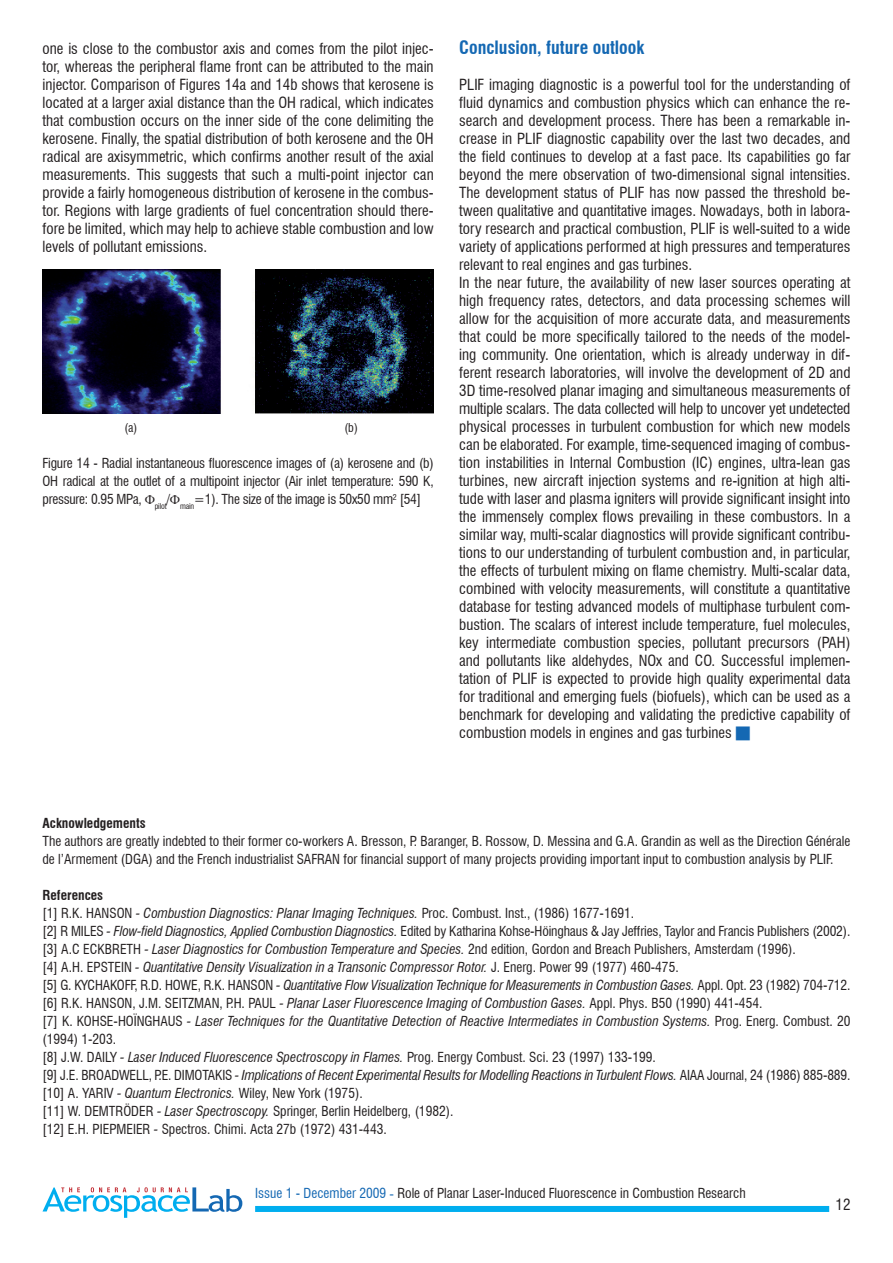
<style>
.page{position:relative;width:893px;height:1263px;background:#fff}
.page>*{position:absolute;margin:0;border:0;box-sizing:border-box;transform-origin:0 0}
.t1{font:700 condensed 18px "Swiss 721 BT";color:#1468b3}
.t2{font:condensed 15px/18px "Swiss 721 BT";color:#231f20;text-align:justify}
.t3{font:condensed 13.5px/18px "Swiss 721 BT";color:#231f20}
.t4{font:italic condensed 13.5px "Swiss 721 BT";color:#231f20}
.t5{font:700 condensed 13.5px "Swiss 721 BT";color:#231f20}
.t6{font:condensed 12px "Swiss 721 BT";color:#231f20}
.s1{color:#1468b3}
.s2{font-style:normal}
.s3{font-style:italic}
.s4{font-family:"Times New Roman";font-stretch:normal;color:#1468b3}
</style>
<div class="page">
<div style="left:255px;top:1206px;width:574px;height:6px;background:#00aeef"></div>
<svg style="left:43px;top:1187px;width:199px;height:31px"></svg>
<img style="left:43px;top:270px;width:391px;height:144px">
<p class="t2" style="left:43px;top:40px;width:393px">one is close to the combustor axis and comes from the pilot injec&shy;tor, whereas the peripheral flame front can be attributed to the main injector. Comparison of Figures 14a and 14b shows that kerosene is located at a larger axial distance than the OH radical, which indicates that combustion occurs on the inner side of the cone delimiting the kerosene. Finally, the spatial distribution of both kerosene and the OH radical are axisymmetric, which confirms another result of the axial measurements. This suggests that such a multi-point injector can provide a fairly homogeneous distribution of kerosene in the combus&shy;tor. Regions with large gradients of fuel concentration should there&shy;fore be limited, which may help to achieve stable combustion and low levels of pollutant emissions.</p>
<p class="t1" style="left:459px;top:37px;width:187px">Conclusion, future outlook</p>
<p class="t2" style="left:459px;top:76px;width:393px;text-align:left">PLIF imaging diagnostic is a powerful tool for the understanding of fluid dynamics and combustion physics which can enhance the re&shy;search and development process. There has been a remarkable in&shy;crease in PLIF diagnostic capability over the last two decades, and the field continues to develop at a fast pace. Its capabilities go far beyond the mere observation of two-dimensional signal intensities.<br>The development status of PLIF has now passed the threshold be&shy;tween qualitative and quantitative images. Nowadays, both in labora&shy;tory research and practical combustion, PLIF is well-suited to a wide variety of applications performed at high pressures and temperatures relevant to real engines and gas turbines.<br>In the near future, the availability of new laser sources operating at high frequency rates, detectors, and data processing schemes will allow for the acquisition of more accurate data, and measurements that could be more specifically tailored to the needs of the model&shy;ing community. One orientation, which is already underway in dif&shy;ferent research laboratories, will involve the development of 2D and 3D time-resolved planar imaging and simultaneous measurements of multiple scalars. The data collected will help to uncover yet undetected physical processes in turbulent combustion for which new models can be elaborated. For example, time-sequenced imaging of combus&shy;tion instabilities in Internal Combustion (IC) engines, ultra-lean gas turbines, new aircraft injection systems and re-ignition at high alti&shy;tude with laser and plasma igniters will provide significant insight into the immensely complex flows prevailing in these combustors. In a similar way, multi-scalar diagnostics will provide significant contribu&shy;tions to our understanding of turbulent combustion and, in particular, the effects of turbulent mixing on flame chemistry. Multi-scalar data, combined with velocity measurements, will constitute a quantitative database for testing advanced models of multiphase turbulent com&shy;bustion. The scalars of interest include temperature, fuel molecules, key intermediate combustion species, pollutant precursors (PAH) and pollutants like aldehydes, NOx and CO. Successful implemen&shy;tation of PLIF is expected to provide high quality experimental data for traditional and emerging fuels (biofuels), which can be used as a benchmark for developing and validating the predictive capability of combustion models in engines and gas turbines <span class="s1">■</span></p>
<p class="t6" style="left:124px;top:420px;width:15px">(a)</p>
<p class="t6" style="left:344px;top:420px;width:15px">(b)</p>
<p class="t3" style="left:43px;top:454px;width:393px;text-align:justify">Figure 14 - Radial instantaneous fluorescence images of (a) kerosene and (b)<br>OH radical at the outlet of a multipoint injector (Air inlet temperature: 590 K, pressure: 0.95 MPa, <sub>pilot</sub>/ <sub>main</sub>=1). The size of the image is 50x50 mm<sup>2</sup> [54]</p>
<p class="t5" style="left:43px;top:815px;width:105px">Acknowledgements</p>
<p class="t3" style="left:43px;top:832px;width:809px">The authors are greatly indebted to their former co-workers A. Bresson, P. Baranger, B. Rossow, D. Messina and G.A. Grandin as well as the Direction Générale de l’Armement (DGA) and the French industrialist SAFRAN for financial support of many projects providing important input to combustion analysis by PLIF.</p>
<p class="t5" style="left:43px;top:887px;width:62px">References</p>
<p class="t3" style="left:43px;top:904px;width:61px">[1] R.K. Hanson</p>
<p class="t4" style="left:136px;top:905px;width:500px">- Combustion diagnostics: planar imaging techniques. <span class="s2">Proc. Combust. Inst., (1986) 1677-1691.</span></p>
<p class="t3" style="left:43px;top:922px;width:45px">[2] R Miles</p>
<p class="t3" style="left:107px;top:922px;width:745px"><span class="s3">- Flow-field Diagnostics, Applied Combustion Diagnostics.</span> Edited by Katharina Kohse-Höinghaus &amp; Jay Jeffries, Taylor and Francis Publishers (2002).</p>
<p class="t3" style="left:43px;top:940px;width:56px">[3] A.C Eckbreth</p>
<p class="t3" style="left:144px;top:940px;width:653px"><span class="s3">- Laser diagnostics for combustion temperature and species.</span> 2nd edition, Gordon and Breach Publishers, Amsterdam (1996).</p>
<p class="t3" style="left:43px;top:958px;width:59px">[4] A.H. Epstein</p>
<p class="t4" style="left:135px;top:959px;width:545px">- Quantitative density visualization in a transonic compressor rotor. <span class="s2">J. Energ. Power 99 (1977) 460-475.</span></p>
<p class="t3" style="left:43px;top:976px;width:47px">[5] G. Kychakoff</p>
<p class="t3" style="left:134px;top:976px;width:48px">, R.D. Howe</p>
<p class="t3" style="left:198px;top:976px;width:47px">, R.K. Hanson</p>
<p class="t4" style="left:276px;top:977px;width:576px">- Quantitative flow visualization technique for measurements in combustion gases. <span class="s2">Appl. Opt. 23 (1982) 704-712.</span></p>
<p class="t3" style="left:43px;top:994px;width:61px">[6] R.K. Hanson</p>
<p class="t3" style="left:132px;top:994px;width:71px">, J.M. Seitzman</p>
<p class="t3" style="left:219px;top:994px;width:44px">, P.H. Paul</p>
<p class="t4" style="left:279px;top:995px;width:485px">- Planar laser fluorescence imaging of combustion gases. <span class="s2">Appl. Phys. B50 (1990) 441-454.</span></p>
<p class="t3" style="left:43px;top:1012px;width:50px">[7] K. Kohse</p>
<p class="t3" style="left:114px;top:1012px;width:32px">-Hoïnghaus</p>
<p class="t4" style="left:187px;top:1013px;width:665px">- Laser techniques for the quantitative detection of reactive intermediates in combustion systems. <span class="s2">Prog. Energ. Combust. 20</span></p>
<p class="t3" style="left:43px;top:1030px;width:75px">(1994) 1-203. [8] J.W. Daily</p>
<p class="t4" style="left:120px;top:1049px;width:537px">- Laser induced fluorescence spectroscopy in flames. <span class="s2">Prog. Energy Combust. Sci. 23 (1997) 133-199.</span></p>
<p class="t3" style="left:43px;top:1066px;width:55px">[9] J.E. Broadwell</p>
<p class="t3" style="left:149px;top:1066px;width:41px">, P.E. Dimotakis</p>
<p class="t4" style="left:235px;top:1067px;width:617px">- Implications of recent experimental results for modelling reactions in turbulent flows. <span class="s2">AIAA Journal, 24 (1986) 885-889.</span></p>
<p class="t3" style="left:43px;top:1084px;width:54px">[10] A. Yariv</p>
<p class="t4" style="left:117px;top:1085px;width:247px">- Quantum Electronics. <span class="s2">Wiley, New York (1975).</span></p>
<p class="t3" style="left:43px;top:1102px;width:59px">[11] W. Demtr</p>
<p class="t3" style="left:123px;top:1102px;width:16px">öder</p>
<p class="t3" style="left:157px;top:1102px;width:298px"><span class="s3">- Laser spectroscopy.</span> Springer, Berlin Heidelberg, (1982).</p>
<p class="t3" style="left:43px;top:1120px;width:65px">[12] E.H. Piepmeier</p>
<p class="t3" style="left:154px;top:1120px;width:234px"><span class="s3">-</span> Spectros. Chimi. Acta 27b (1972) 431-443.</p>
<p class="t3" style="left:255px;top:1184px;width:492px"><span class="s1">Issue 1 - December 2009</span> <span class="s4">-</span> Role of Planar Laser-Induced Fluorescence in Combustion Research</p>
<p class="t2" style="left:835px;top:1195px;width:16px">12</p>
</div>
